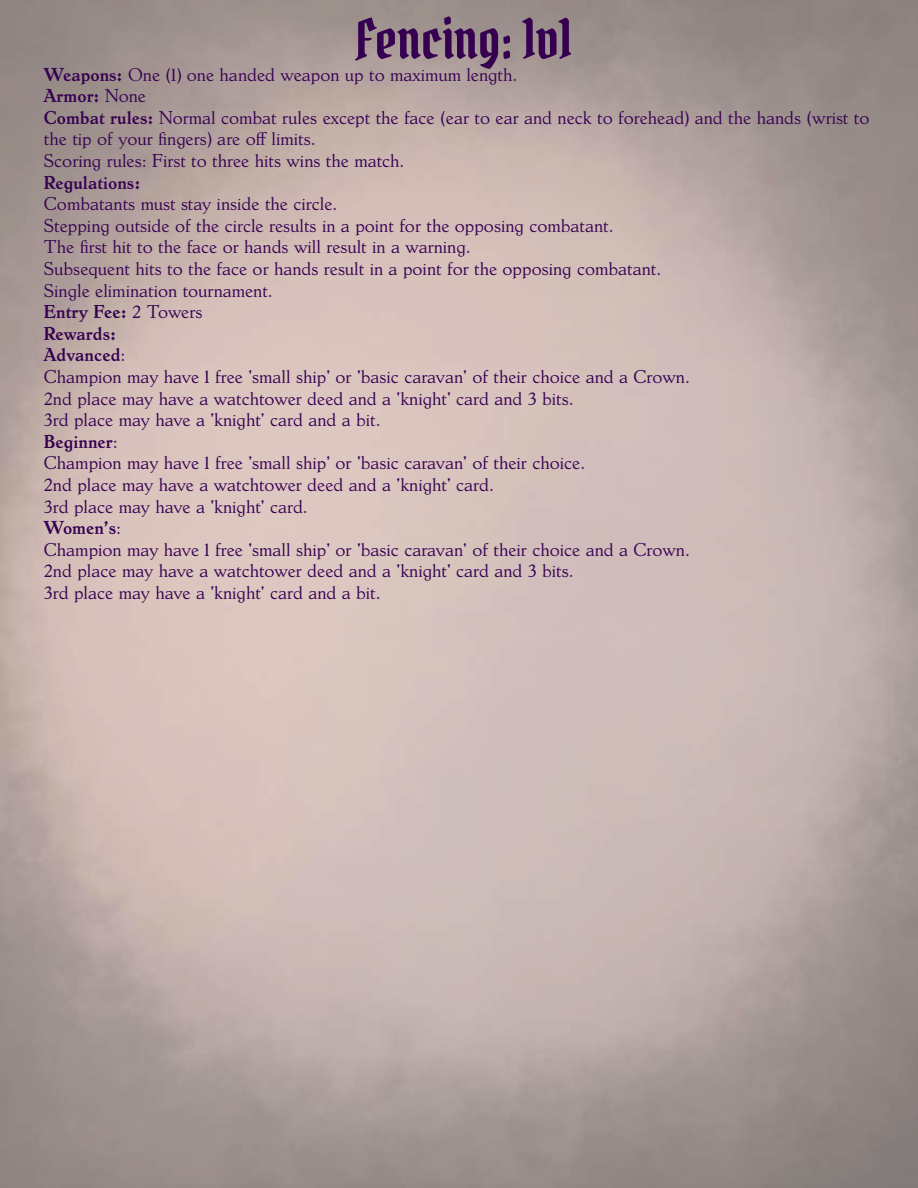
<style>
.page{position:relative;width:918px;height:1188px;background:#fff}
.page>*{position:absolute;margin:0;border:0;box-sizing:border-box;transform-origin:0 0}
.t1{font:54px "Pirata One";color:#360051}
.t2{font:18px/21.6px "Dutch Mediaeval Pro";color:#360051}
.t3{font:700 18px "Dutch Mediaeval Pro";color:#360051}
.s1{font-weight:700}
</style>
<div class="page">
<h1 class="t1" style="left:355px;top:5px;width:218px">Fencing: 1v1</h1>
<p class="t2" style="left:44px;top:63px;width:827px"><span class="s1">Weapons:</span> One (1) one handed weapon up to maximum length.<br><span class="s1">Armor:</span> None<br><span class="s1">Combat rules:</span> Normal combat rules except the face (ear to ear and neck to forehead) and the hands (wrist to the tip of your fingers) are off limits.<br>Scoring rules: First to three hits wins the match.</p>
<p class="t3" style="left:44px;top:172px;width:98px">Regulations:</p>
<p class="t2" style="left:44px;top:193px;width:647px">Combatants must stay inside the circle.<br>Stepping outside of the circle results in a point for the opposing combatant.<br>The first hit to the face or hands will result in a warning.<br>Subsequent hits to the face or hands result in a point for the opposing combatant.<br>Single elimination tournament.<br><span class="s1">Entry Fee:</span> 2 Towers<br><span class="s1">Rewards:<br>Advanced</span>:<br>Champion may have 1 free 'small ship' or 'basic caravan' of their choice and a Crown.<br>2nd place may have a watchtower deed and a 'knight' card and 3 bits.<br>3rd place may have a 'knight' card and a bit.<br><span class="s1">Beginner</span>:<br>Champion may have 1 free 'small ship' or 'basic caravan' of their choice.<br>2nd place may have a watchtower deed and a 'knight' card.<br>3rd place may have a 'knight' card.<br><span class="s1">Women’s</span>:<br>Champion may have 1 free 'small ship' or 'basic caravan' of their choice and a Crown.<br>2nd place may have a watchtower deed and a 'knight' card and 3 bits.<br>3rd place may have a 'knight' card and a bit.</p>
</div>
